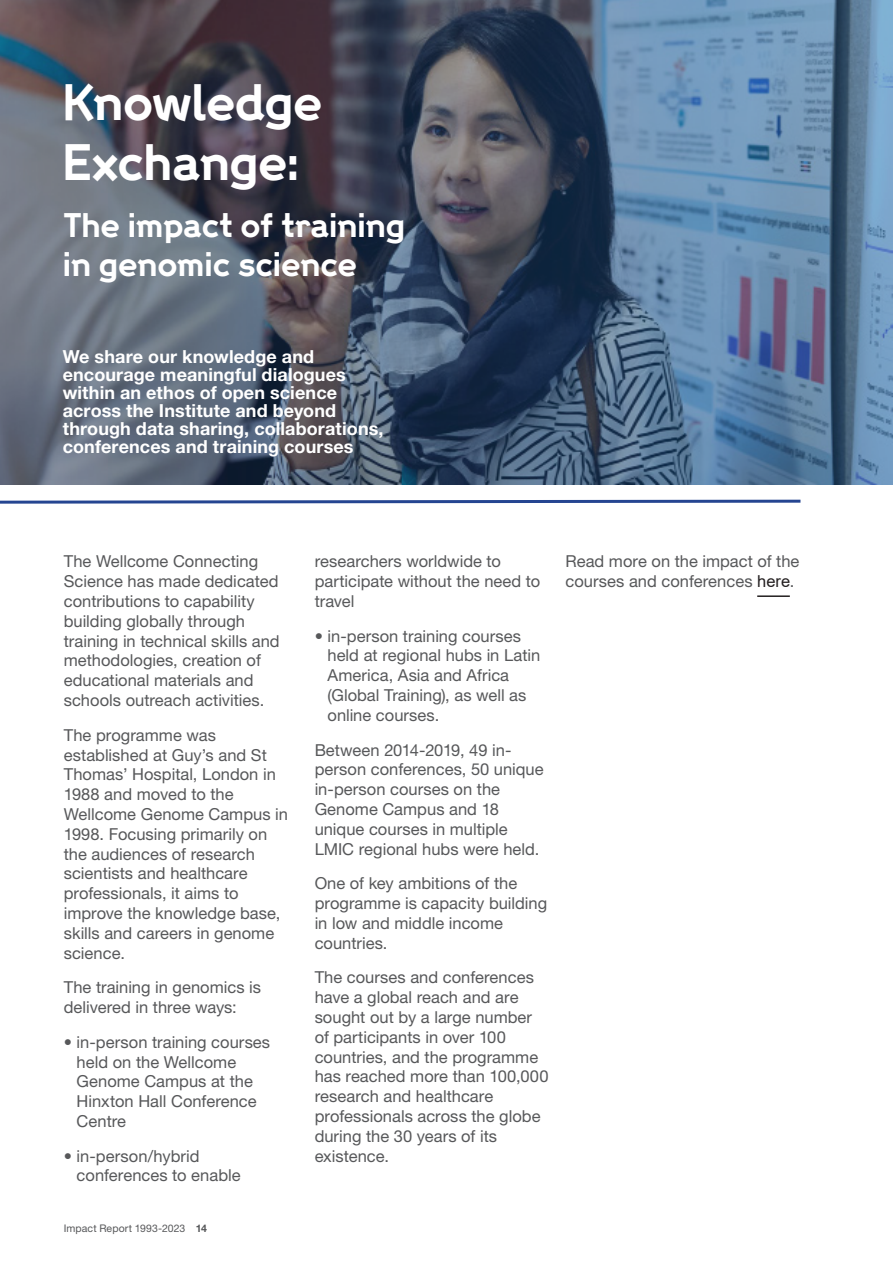
<style>
.page{position:relative;width:893px;height:1263px;background:#fff}
.page>*{position:absolute;margin:0;border:0;box-sizing:border-box;transform-origin:0 0}
.WSI_AH_Headling_1{font:700 45px/60px "Wellcome";letter-spacing:-.015em;color:#fff;text-align:justify}
.WSI_AH_Headling_1-2{font:700 30px/39px "Wellcome";letter-spacing:-.01em;color:#fff}
.WSI_AH_Standfirst{font:700 18px/18px "Helvetica Neue LT Pro";letter-spacing:.005em;color:#fff}
.WSI_AH_Reference_Text{font:16.5px/19.8px "Helvetica Neue LT Pro";color:#57585a}
.WSI_AH_Standfirst-2{font:700 15px/18px "Helvetica Neue LT Pro";letter-spacing:.015em;color:#fff}
.WSI_AH_Footer{font:10.5px "Helvetica Neue LT Pro";letter-spacing:.01em;color:#57585a}
.s1{font-weight:700}
.s2{font-family:"Arial";color:#231f20}
</style>
<div class="page">
<hr style="left:757px;top:595px;width:33px;height:2px;background:#231f20">
<svg style="left:0;top:0;width:893px;height:485px;background:#536378"></svg>
<svg style="left:0;top:499px;width:801px;height:5px"></svg>
<p class="WSI_AH_Headling_1" style="left:63px;top:72px;width:261px">Knowledge<br>Exchange:</p>
<p class="WSI_AH_Headling_1-2" style="left:63px;top:205px;width:344px">The impact of training in genomic science</p>
<p class="WSI_AH_Headling_1" style="left:64px;top:72px;width:321px">WSI Heading 1<br>WSI Heading 1<br>WSI Heading 1</p>
<p class="WSI_AH_Standfirst" style="left:63px;top:347px;width:322px">We share our knowledge and encourage meaningful dialogues within an ethos of open science across the Institute and beyond through data sharing, collaborations, conferences and training courses</p>
<p class="WSI_AH_Standfirst-2" style="left:64px;top:417px;width:338px">WSI AH Standfirst. The quick, brown fox jumps over a lazy dog. DJs flock by when MTV</p>
<p class="WSI_AH_Reference_Text" style="left:64px;top:551px;width:217px">The Wellcome Connecting<br>Science has made dedicated contributions to capability building globally through training in technical skills and methodologies, creation of educational materials and schools outreach activities.</p>
<p class="WSI_AH_Reference_Text" style="left:64px;top:724px;width:226px">The programme was established at Guy’s and St<br>Thomas’ Hospital, London in<br>1988 and moved to the<br>Wellcome Genome Campus in<br>1998. Focusing primarily on the audiences of research scientists and healthcare professionals, it aims to improve the knowledge base, skills and careers in genome science.</p>
<p class="WSI_AH_Reference_Text" style="left:64px;top:977px;width:199px">The training in genomics is delivered in three ways:</p>
<p class="WSI_AH_Reference_Text" style="left:77px;top:1031px;width:195px;text-indent:-13px">• in-person training courses held on the Wellcome<br>Genome Campus at the<br>Hinxton Hall Conference<br>Centre</p>
<p class="WSI_AH_Reference_Text" style="left:77px;top:1145px;width:166px;text-indent:-13px">• in-person/hybrid conferences to enable</p>
<p class="WSI_AH_Footer" style="left:64px;top:1221px;width:145px">Impact Report 1993-2023 <span class="s1">14</span></p>
<p class="WSI_AH_Reference_Text" style="left:315px;top:551px;width:227px">researchers worldwide to participate without the need to travel</p>
<p class="WSI_AH_Reference_Text" style="left:327px;top:625px;width:214px;text-indent:-13px">• in-person training courses held at regional hubs in Latin<br>America, Asia and Africa (Global Training), as well as online courses.</p>
<p class="WSI_AH_Reference_Text" style="left:315px;top:739px;width:231px">Between 2014-2019, 49 in&shy;person conferences, 50 unique in-person courses on the<br>Genome Campus and 18 unique courses in multiple<br>LMIC regional hubs were held.</p>
<p class="WSI_AH_Reference_Text" style="left:315px;top:873px;width:234px">One of key ambitions of the programme is capacity building in low and middle income countries.</p>
<p class="WSI_AH_Reference_Text" style="left:315px;top:967px;width:235px">The courses and conferences have a global reach and are sought out by a large number of participants in over 100 countries, and the programme has reached more than 100,000 research and healthcare professionals across the globe during the 30 years of its existence.</p>
<p class="WSI_AH_Reference_Text" style="left:566px;top:551px;width:235px">Read more on the impact of the courses and conferences <span class="s2">here</span>.</p>
</div>
